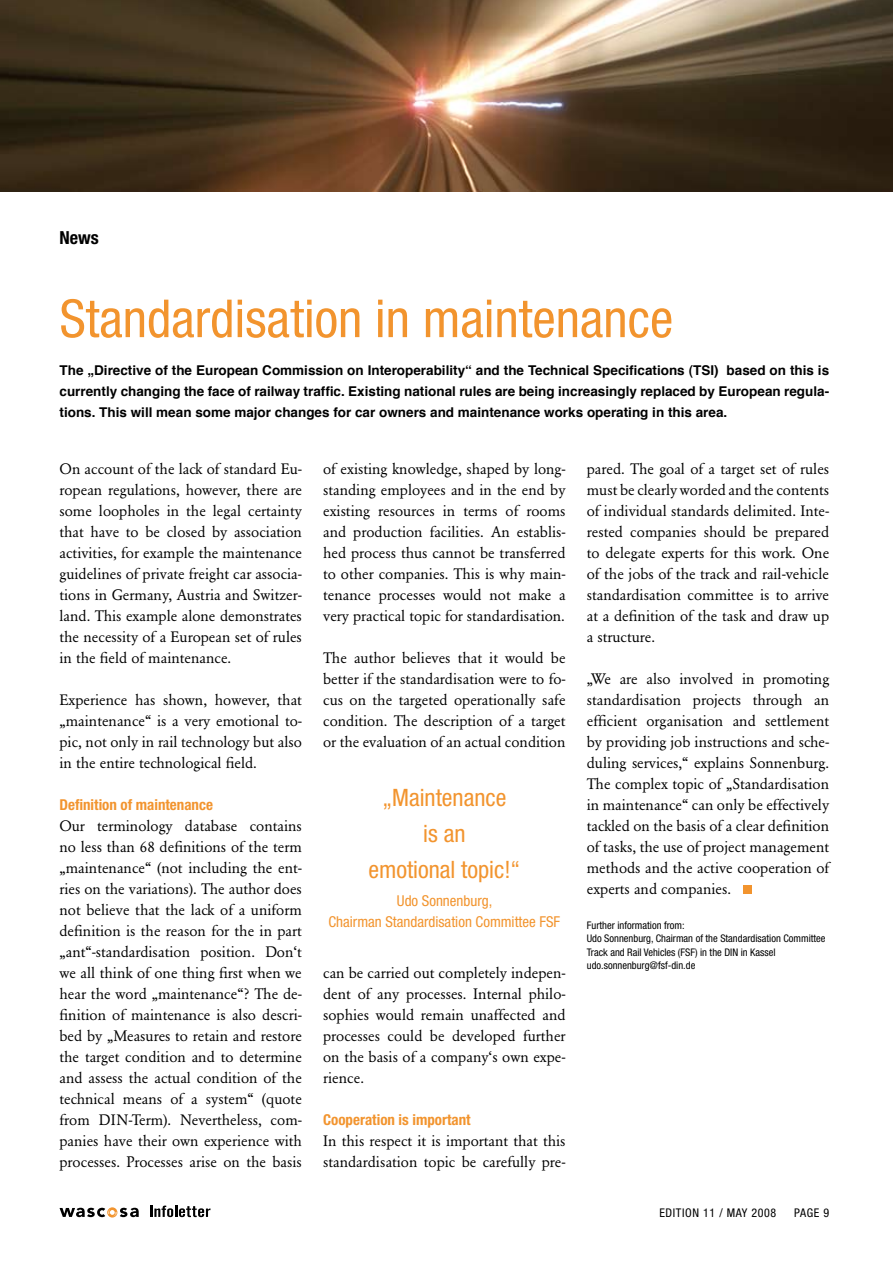
<style>
.page{position:relative;width:893px;height:1263px;background:#fff}
.page>*{position:absolute;margin:0;border:0;box-sizing:border-box;transform-origin:0 0}
.t1{font:condensed 52.5px "Helvetica Neue";color:#f2942e}
.t2{font:condensed 24px/36px "Helvetica Neue";color:#f2942e;text-align:center}
.t3{font:700 condensed 18px "Helvetica Neue";color:#000}
.t4{font:15px/21px "Garamond BE";color:#000;text-align:justify}
.t5{font:condensed 15px/21px "Helvetica Neue";color:#f2942e;text-align:center}
.t6{font:700 condensed 15px "Helvetica Neue";color:#f2942e}
.t7{font:700 13.5px/21px "Helvetica";color:#000;text-align:justify}
.t8{font:condensed 12px "Helvetica Neue";letter-spacing:.05em;color:#000}
.t9{font:condensed 10.5px/13.5px "Helvetica Neue";color:#000}
</style>
<div class="page">
<svg style="left:150px;top:1205px;width:60px;height:12px"></svg>
<svg style="left:60px;top:1208px;width:79px;height:9px"></svg>
<div style="left:743px;top:886px;width:9px;height:8px;background:#f2942e"></div>
<img style="left:0;top:0;width:893px;height:191px">
<p class="t3" style="left:60px;top:226px;width:41px">News</p>
<h1 class="t1" style="left:60px;top:288px;width:615px">Standardisation in maintenance</h1>
<p class="t7" style="left:60px;top:360px;width:771px">The „Directive of the European Commission on Interoperability“ and the Technical Specifications (TSI) based on this is currently changing the face of railway traffic. Existing national rules are being increasingly replaced by European regula&shy;tions. This will mean some major changes for car owners and maintenance works operating in this area.</p>
<p class="t4" style="left:60px;top:458px;width:244px">On account of the lack of standard Eu&shy;ropean regulations, however, there are some loopholes in the legal certainty that have to be closed by association activities, for example the maintenance guidelines of private freight car associa&shy;tions in Germany, Austria and Switzer&shy;land. This example alone demonstrates the necessity of a European set of rules in the field of maintenance.</p>
<p class="t4" style="left:60px;top:689px;width:244px">Experience has shown, however, that „maintenance“ is a very emotional to&shy;pic, not only in rail technology but also in the entire technological field.</p>
<p class="t6" style="left:60px;top:796px;width:155px">Definition of maintenance</p>
<p class="t4" style="left:60px;top:815px;width:244px">Our terminology database contains no less than 68 definitions of the term „maintenance“ (not including the ent&shy;ries on the variations). The author does not believe that the lack of a uniform definition is the reason for the in part „ant“-standardisation position. Don‘t we all think of one thing first when we hear the word „maintenance“? The de&shy;finition of maintenance is also descri&shy;bed by „Measures to retain and restore the target condition and to determine and assess the actual condition of the technical means of a system“ (quote from DIN-Term). Nevertheless, com&shy;panies have their own experience with processes. Processes arise on the basis</p>
<p class="t4" style="left:323px;top:458px;width:244px">of existing knowledge, shaped by long&shy;standing employees and in the end by existing resources in terms of rooms and production facilities. An establis&shy;hed process thus cannot be transferred to other companies. This is why main&shy;tenance processes would not make a very practical topic for standardisation.</p>
<p class="t4" style="left:323px;top:647px;width:244px">The author believes that it would be better if the standardisation were to fo&shy;cus on the targeted operationally safe condition. The description of a target or the evaluation of an actual condition</p>
<h2 class="t2" style="left:368px;top:780px;width:153px">„Maintenance<br>is an<br>emotional topic!“</h2>
<p class="t5" style="left:328px;top:890px;width:233px">Udo Sonnenburg,<br>Chairman Standardisation Committee FSF</p>
<p class="t4" style="left:323px;top:962px;width:244px">can be carried out completely indepen&shy;dent of any processes. Internal philo&shy;sophies would remain unaffected and processes could be developed further on the basis of a company‘s own expe&shy;rience.</p>
<p class="t6" style="left:323px;top:1111px;width:149px">Cooperation is important</p>
<p class="t4" style="left:323px;top:1130px;width:244px">In this respect it is important that this standardisation topic be carefully pre-</p>
<p class="t4" style="left:587px;top:458px;width:244px">pared. The goal of a target set of rules must be clearly worded and the contents of individual standards delimited. Inte&shy;rested companies should be prepared to delegate experts for this work. One of the jobs of the track and rail-vehicle standardisation committee is to arrive at a definition of the task and draw up a structure.</p>
<p class="t4" style="left:587px;top:668px;width:244px">„We are also involved in promoting standardisation projects through an efficient organisation and settlement by providing job instructions and sche&shy;duling services,“ explains Sonnenburg.<br>The complex topic of „Standardisation in maintenance“ can only be effectively tackled on the basis of a clear definition of tasks, the use of project management methods and the active cooperation of experts and companies.</p>
<p class="t9" style="left:587px;top:918px;width:240px">Further information from:<br>Udo Sonnenburg, Chairman of the Standardisation Committee Track and Rail Vehicles (FSF) in the DIN in Kassel udo.sonnenburg@fsf-din.de</p>
<p class="t8" style="left:659px;top:1206px;width:118px">EDITION 11 / MAY 2008</p>
<p class="t8" style="left:794px;top:1206px;width:36px">PAGE 9</p>
</div>
